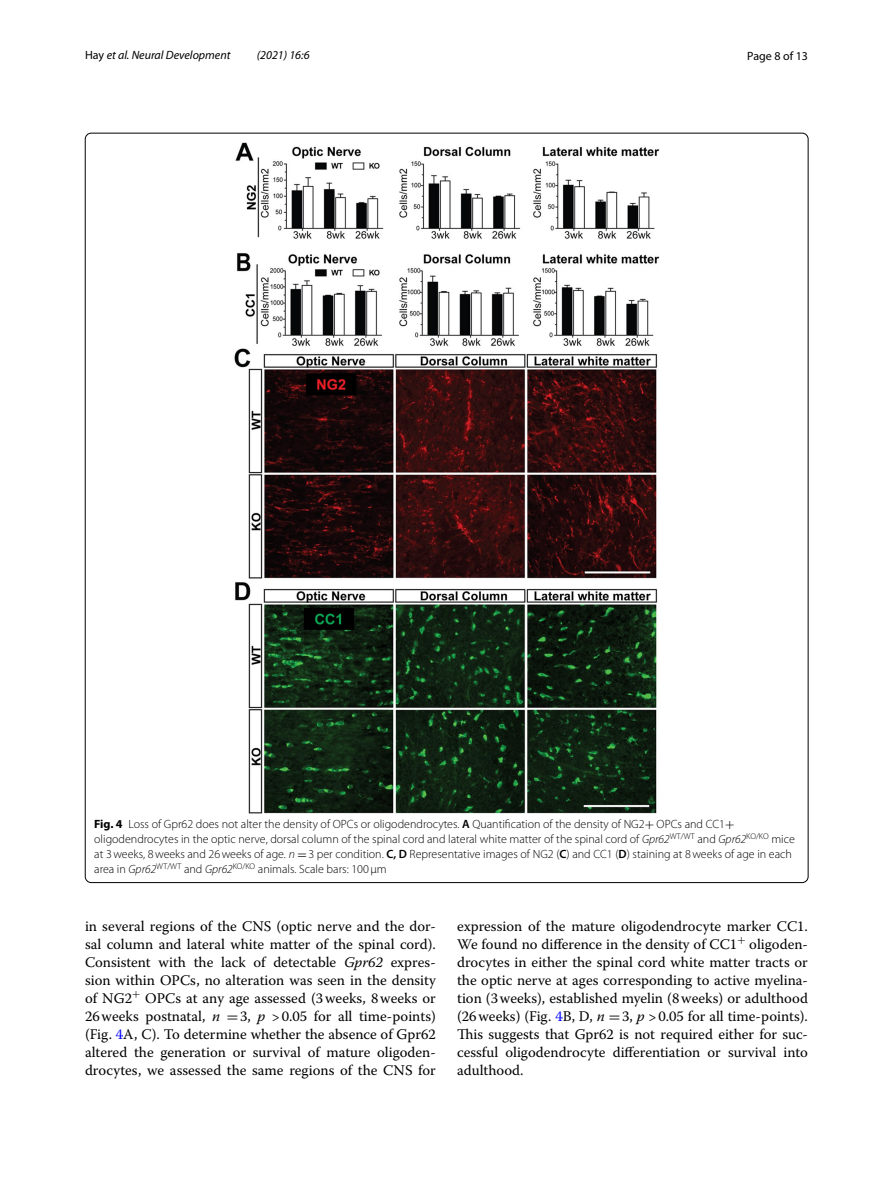
<style>
.page{position:relative;width:893px;height:1187px;background:#fff}
.page>*{position:absolute;margin:0;border:0;box-sizing:border-box;transform-origin:0 0}
.t1{font:14.7px/18px "Warnock Pro";color:#000;text-align:justify}
.t2{font:300 12px/15px "Myriad Pro";color:#000}
.t3{font:italic 12px "Myriad Pro";color:#000}
.t4{font:12px "Myriad Pro";color:#000}
.s1{font-style:normal}
.s2{font-weight:700}
.s3{font-weight:600}
.s4{font-family:"MTSY";font-weight:400}
.s5{font-style:italic}
.s6{font-family:"MTSY"}
.s7{color:#00f}
</style>
<div class="page">
<img style="left:234px;top:142px;width:425px;height:671px">
<p class="t3" style="left:85px;top:48px;width:147px"><span class="s1">Hay</span> et al. Neural Development</p>
<p class="t3" style="left:257px;top:48px;width:54px">(2021) 16:6</p>
<p class="t4" style="left:747px;top:48px;width:62px">Page 8 of 13</p>
<p class="t2" style="left:94px;top:817px;width:702px"><span class="s2">Fig. 4</span> Loss of Gpr62 does not alter the density of OPCs or oligodendrocytes. <span class="s3">A</span> Quantification of the density of NG2<span class="s4">+</span> OPCs and CC1<span class="s4">+ </span>oligodendrocytes in the optic nerve, dorsal column of the spinal cord and lateral white matter of the spinal cord of <span class="s5">Gpr62</span><sup>WT/WT</sup> and <span class="s5">Gpr62</span><sup>KO/KO</sup> mice at 3weeks, 8weeks and 26weeks of age. <span class="s5">n</span> <span class="s4">=</span>3 per condition. <span class="s3">C, D</span> Representative images of NG2 (<span class="s3">C</span>) and CC1 (<span class="s3">D</span>) staining at 8weeks of age in each area in <span class="s5">Gpr62</span><sup>WT/WT</sup> and <span class="s5">Gpr62</span><sup>KO/KO</sup> animals. Scale bars: 100μm</p>
<p class="t1" style="left:85px;top:916px;width:352px">in several regions of the CNS (optic nerve and the dor&shy;sal column and lateral white matter of the spinal cord).<br>Consistent with the lack of detectable <span class="s5">Gpr62</span> expres&shy;sion within OPCs, no alteration was seen in the density of NG2<sup>+</sup> OPCs at any age assessed (3weeks, 8weeks or 26weeks postnatal, <span class="s5">n</span> <span class="s6">=</span>3, <span class="s5">p</span> &gt;0.05 for all time-points) (Fig. <span class="s7">4</span>A, C). To determine whether the absence of Gpr62 altered the generation or survival of mature oligoden&shy;drocytes, we assessed the same regions of the CNS for</p>
<p class="t1" style="left:457px;top:916px;width:352px">expression of the mature oligodendrocyte marker CC1.<br>We found no difference in the density of CC1<sup>+</sup> oligoden&shy;drocytes in either the spinal cord white matter tracts or the optic nerve at ages corresponding to active myelina&shy;tion (3weeks), established myelin (8weeks) or adulthood (26weeks) (Fig. <span class="s7">4</span>B, D, <span class="s5">n</span> <span class="s6">=</span>3, <span class="s5">p</span> &gt;0.05 for all time-points).<br>This suggests that Gpr62 is not required either for suc&shy;cessful oligodendrocyte differentiation or survival into adulthood.</p>
</div>
